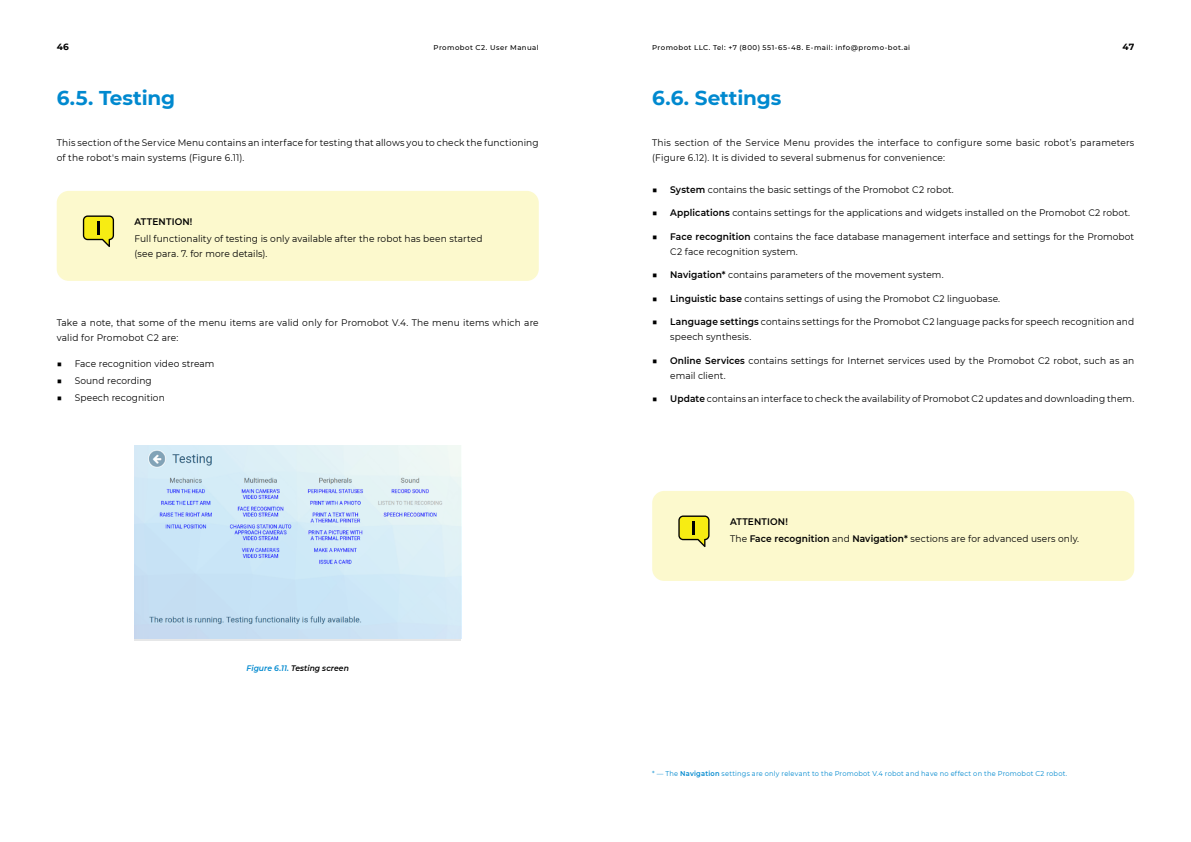
<style>
.page{position:relative;width:1191px;height:842px;background:#fff}
.page>*{position:absolute;margin:0;border:0;box-sizing:border-box;transform-origin:0 0}
.t1{font:700 20px "Montserrat";letter-spacing:-.01em;color:#0089cf}
.t2{font:9.5px/15px "Montserrat";letter-spacing:.01em;color:#000;scale:.95 1}
.t3{font:600 9.5px "Montserrat";letter-spacing:.015em;color:#000;scale:.95 1}
.t4{font:700 9px "Montserrat";color:#000}
.t5{font:italic 600 8px "Montserrat";letter-spacing:.005em;color:#000;scale:.95 1}
.t6{font:7px "Montserrat";letter-spacing:.035em;color:#0089cf;scale:.95 1}
.t7{font:500 7px "Montserrat";letter-spacing:.065em;color:#000}
.s1{font-weight:700}
.s2{color:#0089cf}
.s3{font-weight:600}
</style>
<div class="page">
<div style="left:57px;top:191px;width:482px;height:90px;background:#fcf9cd;border-radius:12px"></div>
<div style="left:652px;top:491px;width:482px;height:90px;background:#fcf9cd;border-radius:12px"></div>
<svg style="left:83px;top:215px;width:31px;height:32px"></svg>
<svg style="left:678px;top:515px;width:31px;height:32px"></svg>
<img style="left:134px;top:446px;width:327px;height:193px">
<p class="t4" style="left:57px;top:40px;width:14px">46</p>
<p class="t7" style="left:433px;top:43px;width:107px">Promobot C2. User Manual</p>
<p class="t7" style="left:652px;top:43px;width:259px">Promobot LLC. Tel: +7 (800) 551-65-48. E-mail: info@promo-bot.ai</p>
<p class="t4" style="left:1122px;top:40px;width:13px">47</p>
<h1 class="t1" style="left:57px;top:84px;width:120px">6.5. Testing</h1>
<p class="t2" style="left:57px;top:135px;width:509px">This section of the Service Menu contains an interface for testing that allows you to check the functioning of the robot's main systems (Figure 6.11).</p>
<p class="t3" style="left:135px;top:215px;width:62px">ATTENTION!</p>
<p class="t2" style="left:135px;top:230px;width:368px">Full functionality of testing is only available after the robot has been started (see para. 7. for more details).</p>
<p class="t2" style="left:57px;top:315px;width:509px">Take a note, that some of the menu items are valid only for Promobot V.4. The menu items which are valid for Promobot C2 are:</p>
<p class="t2" style="left:57px;top:356px;width:168px"><span class="s1">■</span> Face recognition video stream</p>
<p class="t2" style="left:57px;top:373px;width:102px"><span class="s1">■</span> Sound recording</p>
<p class="t2" style="left:57px;top:390px;width:115px"><span class="s1">■</span> Speech recognition</p>
<p class="t5" style="left:246px;top:662px;width:109px"><span class="s2">Figure 6.11.</span> Testing screen</p>
<h1 class="t1" style="left:652px;top:84px;width:131px">6.6. Settings</h1>
<p class="t2" style="left:652px;top:135px;width:509px">This section of the Service Menu provides the interface to configure some basic robot’s parameters (Figure 6.12). It is divided to several submenus for convenience:</p>
<p class="t2" style="left:652px;top:182px;width:319px"><span class="s1">■</span> <span class="s3">System</span> contains the basic settings of the Promobot C2 robot.</p>
<p class="t2" style="left:652px;top:205px;width:504px"><span class="s1">■</span> <span class="s3">Applications</span> contains settings for the applications and widgets installed on the Promobot C2 robot.</p>
<p class="t2" style="left:670px;top:229px;width:490px;text-indent:-18px"><span class="s1">■</span> <span class="s3">Face recognition</span> contains the face database management interface and settings for the Promobot<br>C2 face recognition system.</p>
<p class="t2" style="left:652px;top:267px;width:308px"><span class="s1">■</span> <span class="s3">Navigation*</span> contains parameters of the movement system.</p>
<p class="t2" style="left:652px;top:291px;width:368px"><span class="s1">■</span> <span class="s3">Linguistic base</span> contains settings of using the Promobot C2 linguobase.</p>
<p class="t2" style="left:670px;top:314px;width:490px;text-indent:-18px"><span class="s1">■</span> <span class="s3">Language settings</span> contains settings for the Promobot C2 language packs for speech recognition and speech synthesis.</p>
<p class="t2" style="left:670px;top:353px;width:490px;text-indent:-18px"><span class="s1">■</span> <span class="s3">Online Services</span> contains settings for Internet services used by the Promobot C2 robot, such as an email client.</p>
<p class="t2" style="left:652px;top:391px;width:509px"><span class="s1">■</span> <span class="s3">Update</span> contains an interface to check the availability of Promobot C2 updates and downloading them.</p>
<p class="t2" style="left:730px;top:512px;width:369px;line-height:17px"><span class="s3">ATTENTION!<br></span>The <span class="s3">Face recognition</span> and <span class="s3">Navigation*</span> sections are for advanced users only.</p>
<p class="t6" style="left:652px;top:769px;width:438px">* — The <span class="s3">Navigation</span> settings are only relevant to the Promobot V.4 robot and have no effect on the Promobot C2 robot.</p>
</div>
